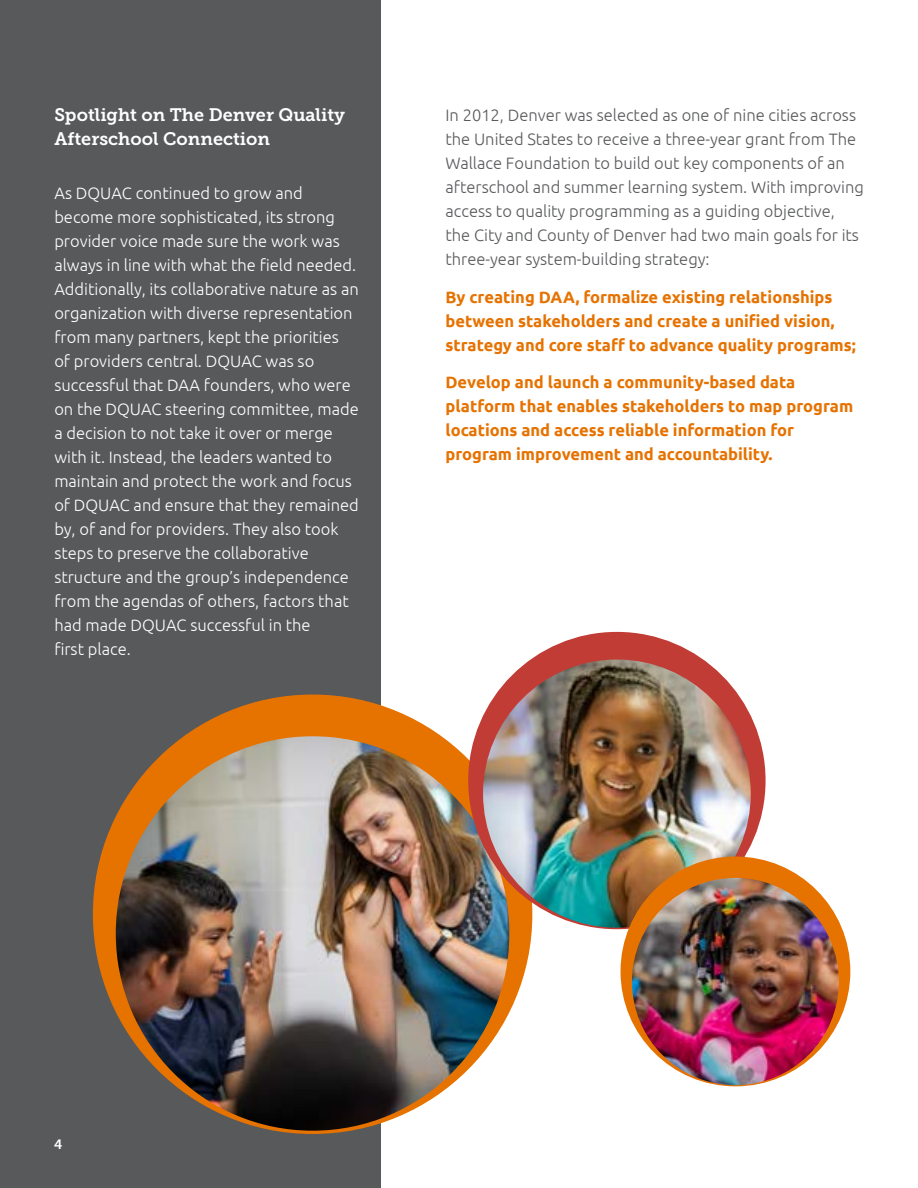
<style>
.page{position:relative;width:918px;height:1188px;background:#fff}
.page>*{position:absolute;margin:0;border:0;box-sizing:border-box;transform-origin:0 0}
.body{font:18px/24px "Museo Slab 700";color:#fff}
.body-2{font:300 16.5px/24px "Ubuntu";color:#fff}
.body-3{font:300 16.5px/24px "Ubuntu";color:#58595b}
.body-4{font:700 16.5px/24px "Ubuntu";color:#e67200}
.t1{font:13.5px "Museo Slab 700";color:#fff}
</style>
<div class="page">
<div style="left:0;top:0;width:381px;height:1188px;background:#58595b"></div>
<div style="left:94px;top:696px;width:437px;height:437px;background:#e67200;border-radius:50%"></div>
<img style="left:116px;top:736px;width:393px;height:395px;border-radius:197px">
<div style="left:468px;top:632px;width:298px;height:297px;background:#c13c34;border-radius:50%"></div>
<img style="left:483px;top:660px;width:268px;height:268px;border-radius:134px">
<div style="left:621px;top:857px;width:229px;height:229px;background:#e67200;border-radius:50%"></div>
<img style="left:632px;top:878px;width:207px;height:207px;border-radius:104px">
<p class="body" style="left:54px;top:103px;width:292px">Spotlight on The Denver Quality<br>Afterschool Connection</p>
<p class="body-2" style="left:54px;top:181px;width:306px">As DQUAC continued to grow and become more sophisticated, its strong provider voice made sure the work was always in line with what the field needed.<br>Additionally, its collaborative nature as an organization with diverse representation from many partners, kept the priorities of providers central. DQUAC was so successful that DAA founders, who were on the DQUAC steering committee, made a decision to not take it over or merge with it. Instead, the leaders wanted to maintain and protect the work and focus of DQUAC and ensure that they remained by, of and for providers. They also took steps to preserve the collaborative structure and the group’s independence from the agendas of others, factors that had made DQUAC successful in the<br>first place.</p>
<p class="body-3" style="left:445px;top:103px;width:420px">In 2012, Denver was selected as one of nine cities across the United States to receive a three-year grant from The Wallace Foundation to build out key components of an afterschool and summer learning system. With improving access to quality programming as a guiding objective,<br>the City and County of Denver had two main goals for its three-year system-building strategy:</p>
<p class="body-4" style="left:445px;top:285px;width:412px">By creating DAA, formalize existing relationships between stakeholders and create a unified vision, strategy and core staff to advance quality programs;</p>
<p class="body-4" style="left:445px;top:370px;width:409px">Develop and launch a community-based data platform that enables stakeholders to map program locations and access reliable information for program improvement and accountability.</p>
<p class="t1" style="left:54px;top:1136px;width:10px">4</p>
</div>
